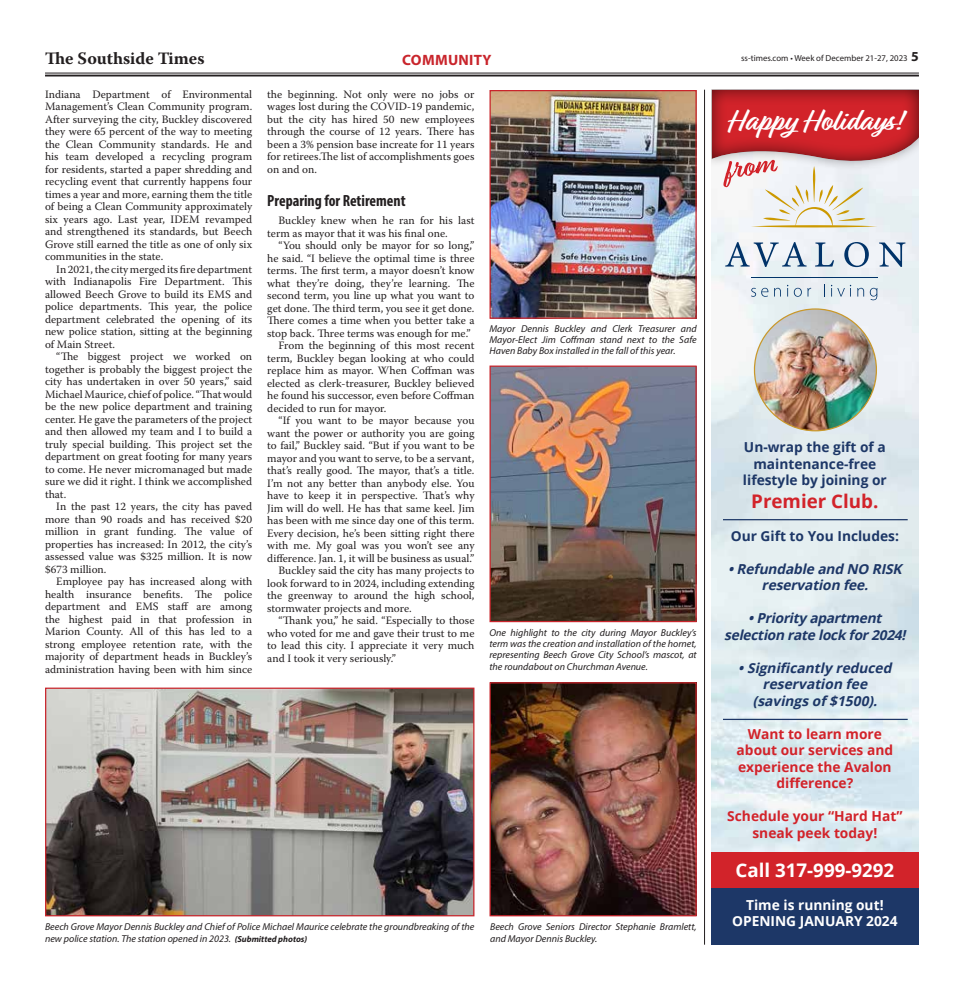
<style>
.page{position:relative;width:964px;height:990px;background:#fff}
.page>*{position:absolute;margin:0;border:0;box-sizing:border-box;transform-origin:0 0}
.t1{font:700 31.25px "Relation";letter-spacing:-.01em;color:#fff}
.t2{font:700 18.75px "Open Sans";color:#fff}
.t3{font:700 18.75px "Open Sans";color:#d2232a}
.t4{font:700 17.38px "Warnock Pro";color:#231f20}
.t5{font:700 condensed 16.25px "Myriad Pro";color:#231f20}
.t6{font:700 15px "Myriad Pro";letter-spacing:.02em;color:#c9252c}
.t7{font:italic 700 13.75px/16.5px "Open Sans";color:#1d3767;text-align:center}
.t8{font:700 13.75px/16.5px "Open Sans";color:#d2232a;text-align:center}
.t9{font:700 13.75px/16.5px "Open Sans";color:#1d3767;text-align:center}
.t10{font:700 13.75px/16.5px "Open Sans";color:#fff;text-align:center}
.t11{font:11.25px/12.5px "Warnock Pro";color:#231f20;text-align:justify}
.t12{font:italic 10px/11.2px "Myriad Pro";color:#231f20;text-align:justify}
.t13{font:8.75px "Myriad Pro";color:#231f20}
.s1{font-weight:700;font-size:13.75px}
.s2{font-weight:700;font-size:8.75px}
</style>
<div class="page">
<hr style="left:45px;top:73px;width:873px;height:1px;background:#231f20">
<hr style="left:45px;top:75px;width:873px;height:2px;background:#231f20">
<img style="left:711px;top:227px;width:207px;height:626px">
<svg style="left:725px;top:242px;width:81px;height:25px"></svg>
<svg style="left:814px;top:243px;width:19px;height:24px"></svg>
<svg style="left:843px;top:242px;width:25px;height:25px"></svg>
<svg style="left:878px;top:243px;width:26px;height:24px"></svg>
<svg style="left:750px;top:288px;width:30px;height:9px"></svg>
<svg style="left:786px;top:285px;width:15px;height:12px"></svg>
<svg style="left:807px;top:288px;width:3px;height:9px"></svg>
<svg style="left:823px;top:284px;width:1px;height:13px"></svg>
<svg style="left:830px;top:285px;width:20px;height:12px"></svg>
<svg style="left:856px;top:288px;width:7px;height:9px"></svg>
<svg style="left:869px;top:288px;width:7px;height:12px"></svg>
<hr style="left:750px;top:278px;width:126px;height:1px;background:#013369">
<img style="left:754px;top:309px;width:121px;height:122px;border-radius:61px">
<svg style="left:711px;top:90px;width:207px;height:137px"></svg>
<hr style="left:722px;top:519px;width:185px;height:1px;background:#1d3767">
<hr style="left:722px;top:719px;width:185px;height:1px;background:#1d3767">
<div style="left:711px;top:853px;width:207px;height:62px;background:#d2232a"></div>
<div style="left:711px;top:888px;width:207px;height:57px;background:#1d3767"></div>
<hr style="left:703px;top:90px;width:1px;height:855px;background:#231f20">
<img style="left:491px;top:92px;width:203px;height:225px">
<div style="left:489px;top:90px;width:207px;height:229px;border:1px solid #c9252c"></div>
<img style="left:491px;top:368px;width:203px;height:252px">
<div style="left:489px;top:366px;width:207px;height:256px;border:1px solid #c9252c"></div>
<img style="left:491px;top:684px;width:203px;height:230px">
<div style="left:489px;top:682px;width:207px;height:234px;border:1px solid #c9252c"></div>
<img style="left:47px;top:690px;width:425px;height:224px">
<div style="left:45px;top:688px;width:429px;height:228px;border:1px solid #c9252c"></div>
<h3 class="t4" style="left:45px;top:48px;width:161px">The Southside Times</h3>
<h3 class="t6" style="left:402px;top:50px;width:91px">COMMUNITY</h3>
<p class="t13" style="left:740px;top:53px;width:179px">ss-times.com • Week of December 21-27, 2023 <span class="s1">5</span></p>
<p class="t11" style="left:45px;top:88px;width:209px">Indiana Department of Environmental Management’s Clean Community program.<br>After surveying the city, Buckley discovered they were 65 percent of the way to meeting the Clean Community standards. He and his team developed a recycling program for residents, started a paper shredding and recycling event that currently happens four times a year and more, earning them the title of being a Clean Community approximately six years ago. Last year, IDEM revamped and strengthened its standards, but Beech Grove still earned the title as one of only six communities in the state.</p>
<p class="t11" style="left:45px;top:263px;width:209px;text-indent:11px">In 2021, the city merged its fire department with Indianapolis Fire Department. This allowed Beech Grove to build its EMS and police departments. This year, the police department celebrated the opening of its new police station, sitting at the beginning of Main Street.</p>
<p class="t11" style="left:45px;top:350px;width:209px;text-indent:11px">“The biggest project we worked on together is probably the biggest project the city has undertaken in over 50 years,” said Michael Maurice, chief of police. “That would be the new police department and training center. He gave the parameters of the project and then allowed my team and I to build a truly special building. This project set the department on great footing for many years to come. He never micromanaged but made sure we did it right. I think we accomplished that.</p>
<p class="t11" style="left:45px;top:500px;width:209px;text-indent:11px">In the past 12 years, the city has paved more than 90 roads and has received $20 million in grant funding. The value of properties has increased: In 2012, the city’s assessed value was $325 million. It is now $673 million.</p>
<p class="t11" style="left:45px;top:575px;width:209px;text-indent:11px">Employee pay has increased along with health insurance benefits. The police department and EMS staff are among the highest paid in that profession in Marion County. All of this has led to a strong employee retention rate, with the majority of department heads in Buckley’s administration having been with him since</p>
<p class="t11" style="left:267px;top:88px;width:209px">the beginning. Not only were no jobs or wages lost during the COVID-19 pandemic, but the city has hired 50 new employees through the course of 12 years. There has been a 3% pension base increate for 11 years for retirees.The list of accomplishments goes on and on.</p>
<h3 class="t5" style="left:267px;top:191px;width:140px">Preparing for Retirement</h3>
<p class="t11" style="left:267px;top:214px;width:208px;text-indent:11px">Buckley knew when he ran for his last term as mayor that it was his final one.</p>
<p class="t11" style="left:278px;top:239px;width:197px">“You should only be mayor for so long,”</p>
<p class="t11" style="left:267px;top:252px;width:209px">he said. “I believe the optimal time is three</p>
<p class="t11" style="left:267px;top:264px;width:209px">terms. The first term, a mayor doesn’t know</p>
<p class="t11" style="left:267px;top:277px;width:209px">what they’re doing, they’re learning. The</p>
<p class="t11" style="left:267px;top:289px;width:208px">second term, you line up what you want to</p>
<p class="t11" style="left:267px;top:302px;width:208px">get done. The third term, you see it get done.</p>
<p class="t11" style="left:267px;top:314px;width:209px">There comes a time when you better take a</p>
<p class="t11" style="left:267px;top:327px;width:205px">stop back. Three terms was enough for me.”</p>
<p class="t11" style="left:278px;top:339px;width:197px">From the beginning of this most recent</p>
<p class="t11" style="left:267px;top:352px;width:209px">term, Buckley began looking at who could</p>
<p class="t11" style="left:267px;top:364px;width:209px">replace him as mayor. When Coffman was</p>
<p class="t11" style="left:267px;top:377px;width:209px">elected as clerk-treasurer, Buckley believed</p>
<p class="t11" style="left:267px;top:389px;width:208px">he found his successor, even before Coffman</p>
<p class="t11" style="left:267px;top:402px;width:120px">decided to run for mayor.</p>
<p class="t11" style="left:278px;top:414px;width:197px">“If you want to be mayor because you</p>
<p class="t11" style="left:267px;top:427px;width:209px">want the power or authority you are going</p>
<p class="t11" style="left:267px;top:439px;width:209px">to fail,” Buckley said. “But if you want to be</p>
<p class="t11" style="left:267px;top:452px;width:208px">mayor and you want to serve, to be a servant,</p>
<p class="t11" style="left:267px;top:464px;width:209px">that’s really good. The mayor, that’s a title.</p>
<p class="t11" style="left:267px;top:477px;width:208px">I’m not any better than anybody else. You</p>
<p class="t11" style="left:267px;top:489px;width:209px">have to keep it in perspective. That’s why</p>
<p class="t11" style="left:267px;top:502px;width:209px">Jim will do well. He has that same keel. Jim</p>
<p class="t11" style="left:267px;top:514px;width:208px">has been with me since day one of this term.</p>
<p class="t11" style="left:267px;top:527px;width:209px">Every decision, he’s been sitting right there</p>
<p class="t11" style="left:267px;top:539px;width:209px">with me. My goal was you won’t see any</p>
<p class="t11" style="left:267px;top:552px;width:208px">difference. Jan. 1, it will be business as usual.”</p>
<p class="t11" style="left:278px;top:564px;width:197px">Buckley said the city has many projects to</p>
<p class="t11" style="left:267px;top:577px;width:208px">look forward to in 2024, including extending</p>
<p class="t11" style="left:267px;top:589px;width:208px">the greenway to around the high school,</p>
<p class="t11" style="left:267px;top:602px;width:146px">stormwater projects and more.</p>
<p class="t11" style="left:278px;top:614px;width:197px">“Thank you,” he said. “Especially to those</p>
<p class="t11" style="left:267px;top:627px;width:208px">who voted for me and gave their trust to me</p>
<p class="t11" style="left:267px;top:639px;width:209px">to lead this city. I appreciate it very much</p>
<p class="t11" style="left:267px;top:652px;width:130px">and I took it very seriously.”</p>
<p class="t12" style="left:489px;top:323px;width:209px">Mayor Dennis Buckley and Clerk Treasurer and Mayor-Elect Jim Coffman stand next to the Safe Haven Baby Box installed in the fall of this year.</p>
<p class="t12" style="left:489px;top:627px;width:209px">One highlight to the city during Mayor Buckley’s term was the creation and installation of the hornet, representing Beech Grove City School’s mascot, at the roundabout on Churchman Avenue.</p>
<p class="t12" style="left:45px;top:921px;width:430px">Beech Grove Mayor Dennis Buckley and Chief of Police Michael Maurice celebrate the groundbreaking of the new police station. The station opened in 2023. <span class="s2">(Submitted photos)</span></p>
<p class="t12" style="left:490px;top:921px;width:208px">Beech Grove Seniors Director Stephanie Bramlett, and Mayor Dennis Buckley.</p>
<h1 class="t1" style="left:728px;top:102px;width:174px">Happy Holidays!</h1>
<p class="t9" style="left:742px;top:439px;width:145px">Un-wrap the gift of a maintenance-free lifestyle by joining or</p>
<h2 class="t3" style="left:750px;top:488px;width:129px">Premier Club.</h2>
<p class="t9" style="left:730px;top:527px;width:170px">Our Gift to You Includes:</p>
<p class="t7" style="left:727px;top:560px;width:179px">•Refundable and NO RISK reservation fee.</p>
<p class="t7" style="left:724px;top:610px;width:186px">•Priorityapartment selection ratelock for2024!</p>
<p class="t7" style="left:738px;top:659px;width:158px">•Significantly reduced reservation fee (savingsof$1500).</p>
<p class="t8" style="left:736px;top:725px;width:158px">Want to learn more about our services and experience the Avalon difference?</p>
<p class="t8" style="left:727px;top:808px;width:176px">Schedule your “Hard Hat” sneak peek today!</p>
<h2 class="t2" style="left:735px;top:857px;width:160px">Call 317-999-9292</h2>
<p class="t10" style="left:731px;top:896px;width:167px">Time is running out!<br>OPENING JANUARY 2024</p>
</div>
